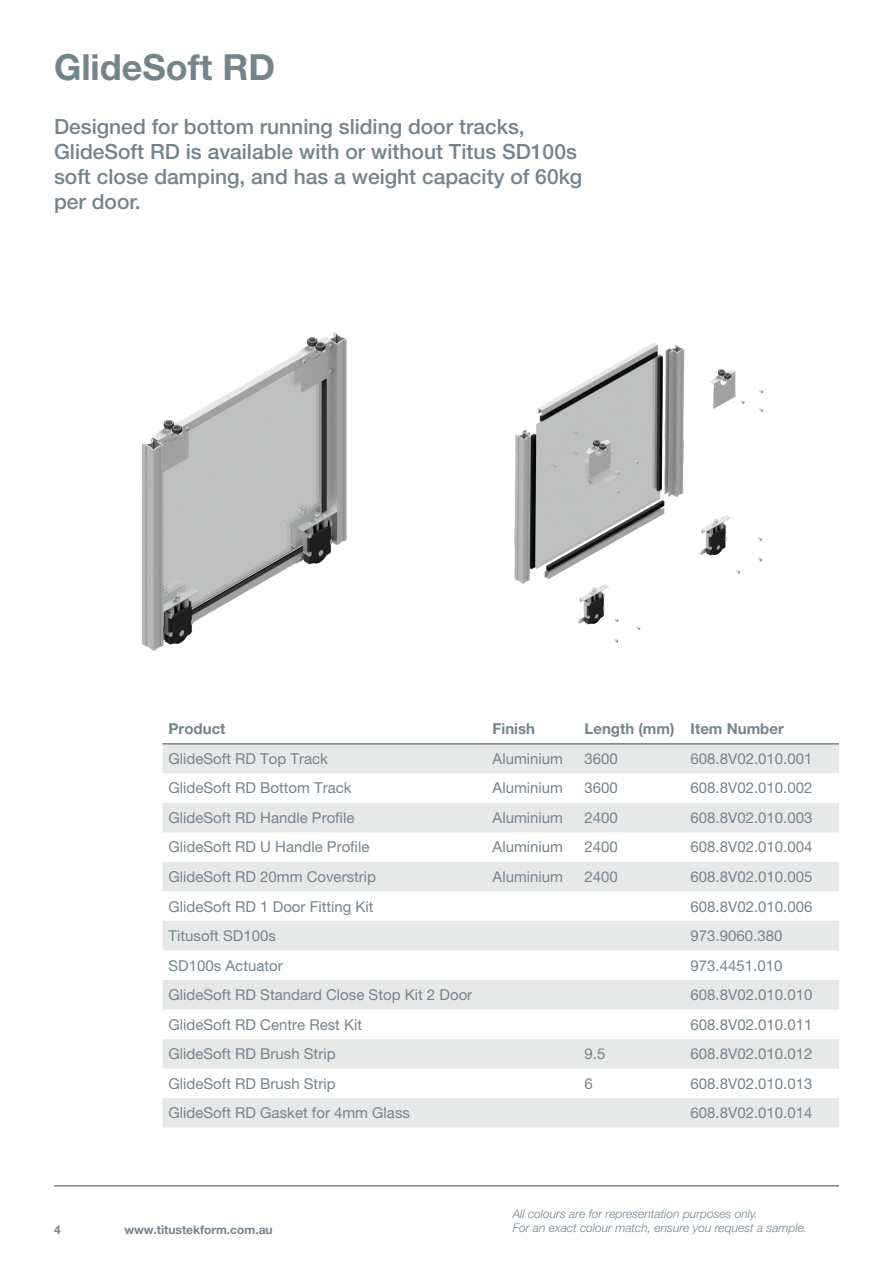
<style>
.page{position:relative;width:893px;height:1263px;background:#fff}
.page>*{position:absolute;margin:0;border:0;box-sizing:border-box;transform-origin:0 0}
.t1{font:700 36px "Helvetica Neue LT Pro";color:#74848d}
.t2{font:500 21px/25.2px "Helvetica Neue LT Pro";color:#74848d}
.t3{font:15px "Helvetica Neue LT Pro";color:#74848d}
.t4{font:700 15px "Helvetica Neue LT Pro";color:#74848d}
.t5{font:italic 300 12px "Helvetica Neue LT Pro";color:#74848d}
.t6{font:700 12px "Helvetica Neue LT Pro";color:#74848d}
</style>
<div class="page">
<hr style="left:54px;top:1185px;width:785px;height:1px;background:#74848d">
<div style="left:163px;top:744px;width:676px;height:29px;background:#e7e8e8"></div>
<svg style="left:163px;top:803px;width:676px;height:324px;fill:#e7e8e8"></svg>
<hr style="left:163px;top:743px;width:324px;height:1px;background:#74848d">
<hr style="left:487px;top:743px;width:92px;height:1px;background:#74848d">
<hr style="left:579px;top:743px;width:106px;height:1px;background:#74848d">
<hr style="left:685px;top:743px;width:154px;height:1px;background:#74848d">
<img style="left:141px;top:332px;width:623px;height:319px">
<p class="t1" style="left:54px;top:45px;width:223px">GlideSoft RD</p>
<p class="t2" style="left:54px;top:113px;width:530px">Designed for bottom running sliding door tracks, GlideSoft RD is available with or without Titus SD100s soft close damping, and has a weight capacity of 60kg per door.</p>
<p class="t4" style="left:169px;top:720px;width:58px">Product</p>
<p class="t4" style="left:493px;top:720px;width:44px">Finish</p>
<p class="t4" style="left:585px;top:720px;width:91px">Length (mm)</p>
<p class="t4" style="left:691px;top:720px;width:95px">Item Number</p>
<p class="t3" style="left:169px;top:750px;width:161px">GlideSoft RD Top Track</p>
<p class="t3" style="left:493px;top:750px;width:72px">Aluminium</p>
<p class="t3" style="left:585px;top:750px;width:35px">3600</p>
<p class="t3" style="left:691px;top:750px;width:123px">608.8V02.010.001</p>
<p class="t3" style="left:169px;top:779px;width:185px">GlideSoft RD Bottom Track</p>
<p class="t3" style="left:493px;top:779px;width:72px">Aluminium</p>
<p class="t3" style="left:585px;top:779px;width:35px">3600</p>
<p class="t3" style="left:691px;top:779px;width:123px">608.8V02.010.002</p>
<p class="t3" style="left:169px;top:809px;width:187px">GlideSoft RD Handle Profile</p>
<p class="t3" style="left:493px;top:809px;width:72px">Aluminium</p>
<p class="t3" style="left:585px;top:809px;width:35px">2400</p>
<p class="t3" style="left:691px;top:809px;width:123px">608.8V02.010.003</p>
<p class="t3" style="left:169px;top:838px;width:202px">GlideSoft RD U Handle Profile</p>
<p class="t3" style="left:493px;top:838px;width:72px">Aluminium</p>
<p class="t3" style="left:585px;top:838px;width:35px">2400</p>
<p class="t3" style="left:691px;top:838px;width:123px">608.8V02.010.004</p>
<p class="t3" style="left:169px;top:868px;width:209px">GlideSoft RD 20mm Coverstrip</p>
<p class="t3" style="left:493px;top:868px;width:72px">Aluminium</p>
<p class="t3" style="left:585px;top:868px;width:35px">2400</p>
<p class="t3" style="left:691px;top:868px;width:123px">608.8V02.010.005</p>
<p class="t3" style="left:169px;top:897px;width:207px">GlideSoft RD 1 Door Fitting Kit</p>
<p class="t3" style="left:691px;top:897px;width:123px">608.8V02.010.006</p>
<p class="t3" style="left:169px;top:927px;width:109px">Titusoft SD100s</p>
<p class="t3" style="left:691px;top:927px;width:93px">973.9060.380</p>
<p class="t3" style="left:169px;top:956px;width:116px">SD100s Actuator</p>
<p class="t3" style="left:691px;top:956px;width:93px">973.4451.010</p>
<p class="t3" style="left:169px;top:986px;width:305px">GlideSoft RD Standard Close Stop Kit 2 Door</p>
<p class="t3" style="left:691px;top:986px;width:123px">608.8V02.010.010</p>
<p class="t3" style="left:169px;top:1015px;width:195px">GlideSoft RD Centre Rest Kit</p>
<p class="t3" style="left:691px;top:1015px;width:123px">608.8V02.010.011</p>
<p class="t3" style="left:169px;top:1045px;width:168px">GlideSoft RD Brush Strip</p>
<p class="t3" style="left:585px;top:1045px;width:22px">9.5</p>
<p class="t3" style="left:691px;top:1045px;width:123px">608.8V02.010.012</p>
<p class="t3" style="left:169px;top:1074px;width:168px">GlideSoft RD Brush Strip</p>
<p class="t3" style="left:585px;top:1074px;width:10px">6</p>
<p class="t3" style="left:691px;top:1074px;width:123px">608.8V02.010.013</p>
<p class="t3" style="left:169px;top:1104px;width:243px">GlideSoft RD Gasket for 4mm Glass</p>
<p class="t3" style="left:691px;top:1104px;width:123px">608.8V02.010.014</p>
<p class="t6" style="left:54px;top:1222px;width:8px">4</p>
<p class="t6" style="left:124px;top:1222px;width:150px">www.titustekform.com.au</p>
<p class="t5" style="left:513px;top:1206px;width:247px">All colours are for representation purposes only.</p>
<p class="t5" style="left:513px;top:1220px;width:296px">For an exact colour match, ensure you request a sample.</p>
</div>
